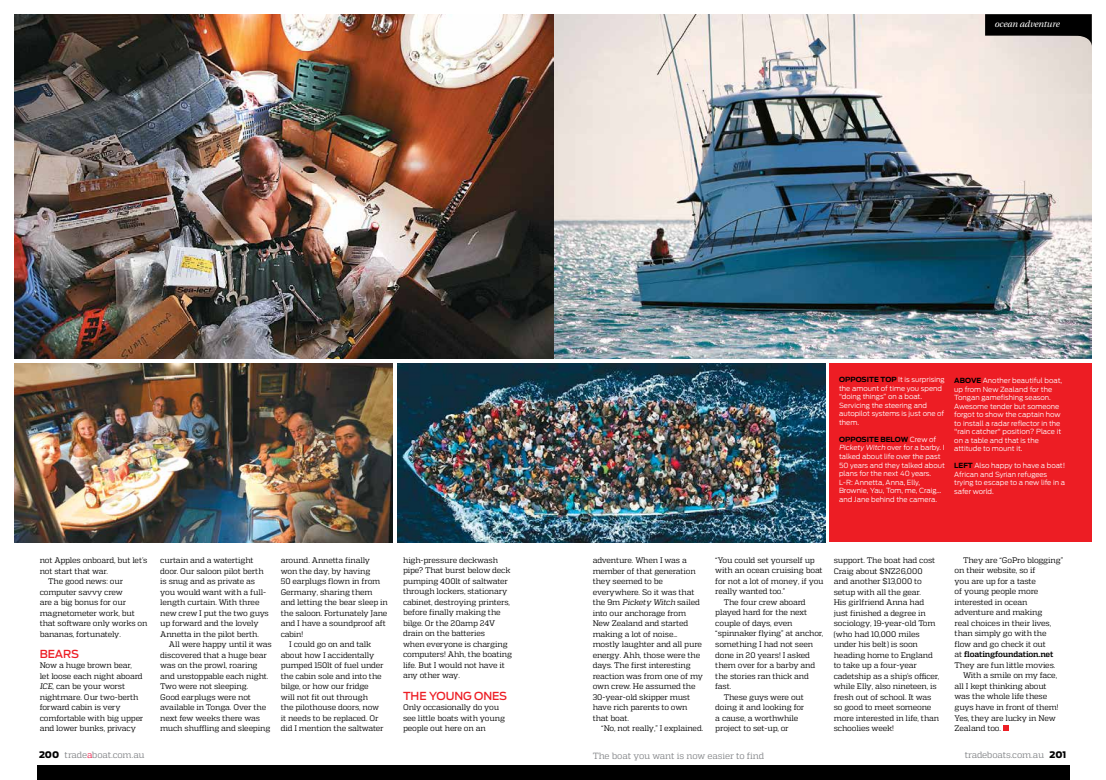
<style>
.page{position:relative;width:1106px;height:780px;background:#fff}
.page>*{position:absolute;margin:0;border:0;box-sizing:border-box;transform-origin:0 0}
.t1{font:500 11px "Antenna";letter-spacing:-.005em;color:#ed1d24}
.t2{font:9px "Quadon";letter-spacing:-.015em;color:#808285}
.t3{font:italic 9px "Utopia";letter-spacing:-.01em;color:#fff}
.t4{font:8px/10.5px "Quadon";letter-spacing:-.02em;color:#000}
.t5{font:700 8px "Quadon";letter-spacing:-.02em;color:#000}
.t6{font:300 7px/8.5px "Antenna";color:#fff}
.t7{font:700 7px "Antenna";color:#000}
.s1{font-style:italic}
.s2{font-weight:700;color:#000}
.s3{font-weight:400}
.s4{font-family:"Antenna";font-weight:900;color:#000}
.s5{color:#ed1846}
</style>
<div class="page">
<img style="left:14px;top:14px;width:1077px;height:345px">
<svg style="left:985px;top:14px;width:106px;height:34px;background:#524f4d"></svg>
<svg style="left:1003px;top:725px;width:5px;height:6px"></svg>
<img style="left:14px;top:363px;width:379px;height:179px">
<img style="left:398px;top:363px;width:428px;height:179px">
<div style="left:829px;top:363px;width:262px;height:179px;background:#ed1d24"></div>
<div style="left:37px;top:765px;width:1032px;height:15px;background:#000"></div>
<p class="t3" style="left:994px;top:19px;width:66px">ocean adventure</p>
<p class="t4" style="left:40px;top:555px;width:109px">not Apples onboard, but let’s</p>
<p class="t4" style="left:40px;top:565px;width:70px">not start that war.</p>
<p class="t4" style="left:48px;top:576px;width:76px">The good news: our</p>
<p class="t4" style="left:40px;top:586px;width:85px">computer savvy crew</p>
<p class="t4" style="left:40px;top:597px;width:88px">are a big bonus for our</p>
<p class="t4" style="left:40px;top:607px;width:97px">magnetometer work, but</p>
<p class="t4" style="left:40px;top:618px;width:109px">that software only works on</p>
<p class="t4" style="left:40px;top:628px;width:83px">bananas, fortunately.</p>
<h1 class="t1" style="left:40px;top:647px;width:41px">BEARS</h1>
<p class="t4" style="left:40px;top:660px;width:105px">Now a huge brown bear, let loose each night aboard<br><span class="s1">ICE</span>, can be your worst nightmare. Our two-berth forward cabin is very comfortable with big upper and lower bunks, privacy</p>
<p class="t4" style="left:160px;top:555px;width:110px">curtain and a watertight door. Our saloon pilot berth is snug and as private as you would want with a full&shy;length curtain. With three new crew I put the two guys up forward and the lovely<br>Annetta in the pilot berth.</p>
<p class="t4" style="left:160px;top:639px;width:113px;text-indent:9px">All were happy until it was discovered that a huge bear was on the prowl, roaring and unstoppable each night.<br>Two were not sleeping.<br>Good earplugs were not available in Tonga. Over the next few weeks there was much shuffling and sleeping</p>
<p class="t4" style="left:281px;top:555px;width:91px">around. Annetta finally</p>
<p class="t4" style="left:281px;top:565px;width:91px">won the day, by having</p>
<p class="t4" style="left:281px;top:576px;width:101px">50 earplugs flown in from</p>
<p class="t4" style="left:281px;top:586px;width:93px">Germany, sharing them</p>
<p class="t4" style="left:281px;top:597px;width:109px">and letting the bear sleep in</p>
<p class="t4" style="left:281px;top:607px;width:108px">the saloon. Fortunately Jane</p>
<p class="t4" style="left:281px;top:618px;width:107px">and I have a soundproof aft</p>
<p class="t4" style="left:281px;top:628px;width:24px">cabin!</p>
<p class="t4" style="left:289px;top:639px;width:84px">I could go on and talk</p>
<p class="t4" style="left:281px;top:649px;width:95px">about how I accidentally</p>
<p class="t4" style="left:281px;top:660px;width:104px">pumped 150lt of fuel under</p>
<p class="t4" style="left:281px;top:670px;width:102px">the cabin sole and into the</p>
<p class="t4" style="left:281px;top:681px;width:89px">bilge, or how our fridge</p>
<p class="t4" style="left:281px;top:691px;width:89px">will not fit out through</p>
<p class="t4" style="left:281px;top:702px;width:100px">the pilothouse doors, now</p>
<p class="t4" style="left:281px;top:712px;width:99px">it needs to be replaced. Or</p>
<p class="t4" style="left:281px;top:723px;width:104px">did I mention the saltwater</p>
<p class="t4" style="left:403px;top:555px;width:111px">high-pressure deckwash pipe? That burst below deck pumping 400lt of saltwater through lockers, stationary cabinet, destroying printers, before finally making the bilge. Or the 20amp 24V drain on the batteries<br>when everyone is charging computers! Ahh, the boating life. But I would not have it any other way.</p>
<h1 class="t1" style="left:403px;top:689px;width:106px">THE YOUNG ONES</h1>
<p class="t4" style="left:403px;top:702px;width:103px">Only occasionally do you see little boats with young people out here on an</p>
<p class="t6" style="left:839px;top:375px;width:107px"><span class="s2">OPPOSITE TOP</span> It is surprising the amount of time you spend “doing things” on a boat.<br>Servicing the steering and autopilot systems is just one of them.</p>
<p class="t7" style="left:839px;top:435px;width:6px">OPPOSITE</p>
<p class="t7" style="left:880px;top:435px;width:12px">BELO</p>
<p class="t6" style="left:839px;top:435px;width:107px;text-indent:62px"><span class="s2">W</span> Crew of<br><span class="s1">Pickety Witch</span> over for a barby. I talked about life over the past<br>50 years and they talked about plans for the next 40 years.<br>L-R: Annetta, Anna, Elly,<br>Brownie, Yau, Tom, me, Craig… and Jane behind the camera.</p>
<p class="t6" style="left:954px;top:376px;width:109px"><span class="s2">ABOVE</span> Another beautiful boat, up from New Zealand for the<br>Tongan gamefishing season.<br>Awesome tender but someone forgot to show the captain how to install a radar reflector in the "rain catcher" position? Place it on a table and that is the attitude to mount it.</p>
<p class="t7" style="left:954px;top:461px;width:6px">LEFT</p>
<p class="t6" style="left:954px;top:461px;width:112px;text-indent:20px">Also happy to have a boat!<br>African and Syrian refugees trying to escape to a new life in a safer world.</p>
<p class="t4" style="left:592px;top:555px;width:112px">adventure. When I was a member of that generation they seemed to be everywhere. So it was that<br>t h e 9 m <span class="s1">Pickety Witch</span> s a i l e d into our anchorage from<br>New Zealand and started making a lot of noise… mostly laughter and all pure energy. Ahh, those were the days. The first interesting reaction was from one of my own crew. He assumed the<br>30-year-old skipper must have rich parents to own that boat.</p>
<p class="t4" style="left:601px;top:723px;width:104px">“No, not really,” I explained.</p>
<p class="t4" style="left:715px;top:555px;width:101px">“You could set yourself up</p>
<p class="t4" style="left:715px;top:565px;width:109px">with an ocean cruising boat</p>
<p class="t4" style="left:715px;top:576px;width:110px">for not a lot of money, if you</p>
<p class="t4" style="left:715px;top:586px;width:72px">really wanted too.”</p>
<p class="t4" style="left:724px;top:597px;width:83px">The four crew aboard</p>
<p class="t4" style="left:715px;top:607px;width:94px">played hard for the next</p>
<p class="t4" style="left:715px;top:618px;width:79px">couple of days, even</p>
<p class="t4" style="left:715px;top:628px;width:109px">“spinnaker flying” at anchor,</p>
<p class="t4" style="left:715px;top:639px;width:99px">something I had not seen</p>
<p class="t4" style="left:715px;top:649px;width:96px">done in 20 years! I asked</p>
<p class="t4" style="left:715px;top:660px;width:101px">them over for a barby and</p>
<p class="t4" style="left:715px;top:670px;width:95px">the stories ran thick and</p>
<p class="t4" style="left:715px;top:681px;width:17px">fast.</p>
<p class="t4" style="left:724px;top:691px;width:81px">These guys were out</p>
<p class="t4" style="left:715px;top:701px;width:91px">doing it and looking for</p>
<p class="t4" style="left:715px;top:712px;width:85px">a cause, a worthwhile</p>
<p class="t4" style="left:715px;top:722px;width:75px">project to set-up, or</p>
<p class="t4" style="left:833px;top:555px;width:107px">support. The boat had cost<br>Craig about $NZ26,000 and another $13,000 to setup with all the gear.<br>His girlfriend Anna had just finished a degree in sociology, 19-year-old Tom (who had 10,000 miles under his belt) is soon heading home to England to take up a four-year cadetship as a ship’s officer, while Elly, also nineteen, is fresh out of school. It was so good to meet someone more interested in life, than schoolies week!</p>
<p class="t4" style="left:963px;top:555px;width:102px">They are “GoPro blogging”</p>
<p class="t4" style="left:954px;top:565px;width:82px">on their website, so if</p>
<p class="t4" style="left:954px;top:576px;width:83px">you are up for a taste</p>
<p class="t4" style="left:954px;top:586px;width:85px">of young people more</p>
<p class="t4" style="left:954px;top:597px;width:74px">interested in ocean</p>
<p class="t4" style="left:954px;top:607px;width:89px">adventure and making</p>
<p class="t4" style="left:954px;top:618px;width:98px">real choices in their lives,</p>
<p class="t4" style="left:954px;top:628px;width:94px">than simply go with the</p>
<p class="t4" style="left:954px;top:639px;width:93px">flow and go check it out</p>
<p class="t5" style="left:954px;top:650px;width:100px"><span class="s3">at</span> floatingfoundation.net</p>
<p class="t4" style="left:954px;top:659px;width:102px">They are fun little movies.</p>
<p class="t4" style="left:963px;top:670px;width:96px">With a smile on my face,</p>
<p class="t4" style="left:954px;top:680px;width:93px">all I kept thinking about</p>
<p class="t4" style="left:954px;top:691px;width:94px">was the whole life these</p>
<p class="t4" style="left:954px;top:701px;width:105px">guys have in front of them!</p>
<p class="t4" style="left:954px;top:712px;width:103px">Yes, they are lucky in New</p>
<p class="t4" style="left:954px;top:722px;width:48px">Zealand too.</p>
<p class="t2" style="left:39px;top:750px;width:107px"><span class="s4">200</span> trade<span class="s5">a</span>boat.com.au</p>
<p class="t2" style="left:592px;top:751px;width:173px">The boat you want is now easier to find</p>
<p class="t2" style="left:964px;top:750px;width:103px">tradeboats.com.au <span class="s4">201</span></p>
</div>
